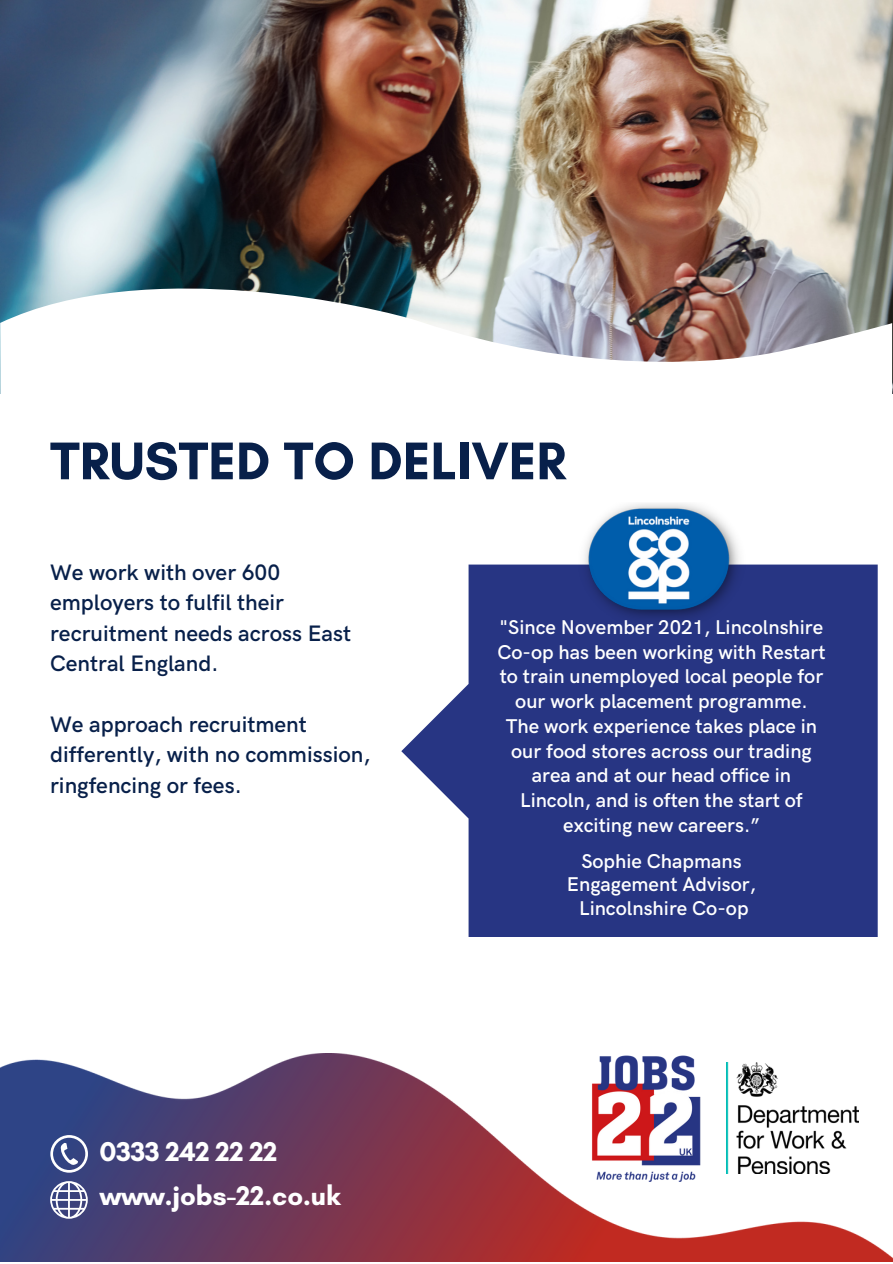
<style>
.page{position:relative;width:893px;height:1264px;background:#fff}
.page>*{position:absolute;margin:0;border:0;box-sizing:border-box;transform-origin:0 0}
.t1{font:700 54px "Glacial Indifference";color:#08204a}
.t2{font:700 27.75px "Glacial Indifference";letter-spacing:-.02em;color:#fff}
.t3{font:700 27.45px "Glacial Indifference";color:#fff}
.t4{font:600 22.35px/30.3px "HK Grotesk Pro";color:#08204a}
.t5{font:600 19.95px/24.8px "HK Grotesk Pro";color:#fff;text-align:center}
</style>
<div class="page">
<img style="left:0;top:1053px;width:892px;height:208px">
<svg style="left:401px;top:564px;width:476px;height:373px;background:#414e92"></svg>
<img style="left:576px;top:503px;width:171px;height:126px">
<img style="left:0;top:0;width:892px;height:254px">
<img style="left:0;top:254px;width:892px;height:140px">
<svg style="left:50px;top:1181px;width:38px;height:37px"></svg>
<svg style="left:50px;top:1135px;width:38px;height:37px"></svg>
<img style="left:588px;top:1053px;width:118px;height:129px">
<img style="left:726px;top:1062px;width:132px;height:110px">
<p class="t1" style="left:50px;top:428px;width:517px">TRUSTED TO DELIVER</p>
<p class="t4" style="left:50px;top:558px;width:302px">We work with over 600 employers to fulfil their recruitment needs across East<br>Central England.</p>
<p class="t4" style="left:50px;top:710px;width:322px">We approach recruitment differently, with no commission, ringfencing or fees.</p>
<p class="t2" style="left:100px;top:1134px;width:179px">0333 242 22 22</p>
<p class="t3" style="left:100px;top:1178px;width:242px">www.jobs-22.co.uk</p>
<p class="t5" style="left:497px;top:615px;width:329px">"Since November 2021, Lincolnshire<br>Co-op has been working with Restart to train unemployed local people for our work placement programme.<br>The work experience takes place in our food stores across our trading area and at our head office in<br>Lincoln, and is often the start of exciting new careers.”</p>
<p class="t5" style="left:581px;top:849px;width:162px">Sophie Chapmans</p>
<p class="t5" style="left:567px;top:873px;width:190px">Engagement Advisor,</p>
<p class="t5" style="left:579px;top:896px;width:171px">Lincolnshire Co-op</p>
</div>
